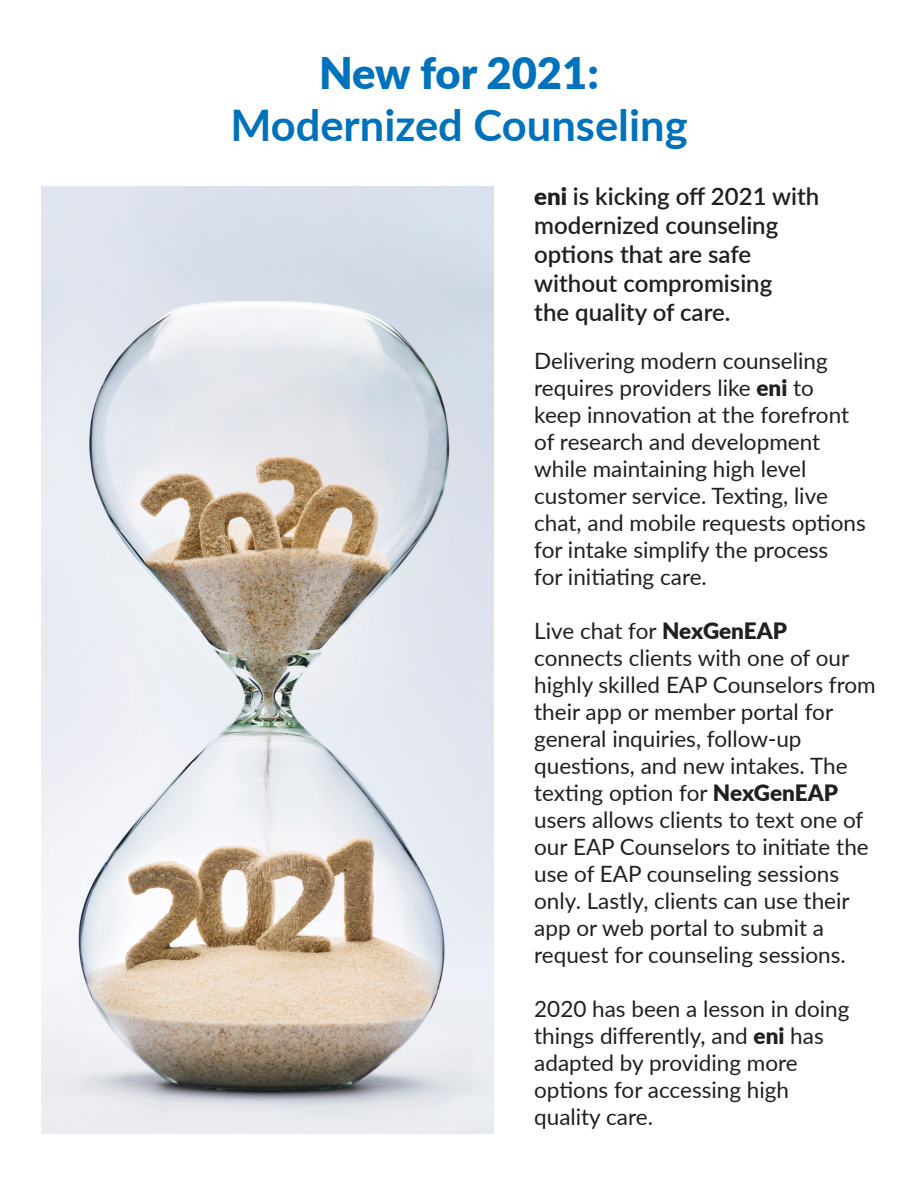
<style>
.page{position:relative;width:918px;height:1188px;background:#fff}
.page>*{position:absolute;margin:0;border:0;box-sizing:border-box;transform-origin:0 0}
.t1{font:700 43.5px "Lato";color:#0072bc}
.t2{font:900 43.5px "Lato";color:#0072bc}
.t3{font:600 24px/28.8px "Lato";color:#231f20}
.t4{font:22.5px/27px "Lato";color:#231f20}
.s1{font-weight:900}
</style>
<div class="page">
<hr style="left:0;top:0;width:1px;height:1188px;background:#5f5f62">
<img style="left:42px;top:186px;width:451px;height:948px">
<p class="t2" style="left:319px;top:40px;width:281px">New for 2021:</p>
<p class="t1" style="left:230px;top:93px;width:459px">Modernized Counseling</p>
<p class="t3" style="left:534px;top:181px;width:287px"><span class="s1">eni</span> is kicking off 2021 with modernized counseling</p>
<p class="t3" style="left:534px;top:239px;width:219px">options that are safe</p>
<p class="t3" style="left:534px;top:268px;width:240px">without compromising</p>
<p class="t3" style="left:534px;top:296px;width:198px">the quality of care.</p>
<p class="t4" style="left:534px;top:347px;width:295px">Delivering modern counseling</p>
<p class="t4" style="left:534px;top:374px;width:281px">requires providers like <span class="s1">eni</span> to</p>
<p class="t4" style="left:534px;top:401px;width:316px">keep innovation at the forefront</p>
<p class="t4" style="left:534px;top:428px;width:287px">of research and development while maintaining high level</p>
<p class="t4" style="left:534px;top:482px;width:333px">customer service. Texting, live chat, and mobile requests options for intake simplify the process</p>
<p class="t4" style="left:534px;top:563px;width:174px">for initiating care.</p>
<p class="t4" style="left:534px;top:617px;width:254px">Live chat for <span class="s1">NexGenEAP</span></p>
<p class="t4" style="left:534px;top:644px;width:343px">connects clients with one of our highly skilled EAP Counselors from their app or member portal for general inquiries, follow-up</p>
<p class="t4" style="left:534px;top:752px;width:336px">questions, and new intakes. The texting option for <span class="s1">NexGenEAP </span>users allows clients to text one of our EAP Counselors to initiate the use of EAP counseling sessions only. Lastly, clients can use their app or web portal to submit a</p>
<p class="t4" style="left:534px;top:941px;width:313px">request for counseling sessions.</p>
<p class="t4" style="left:534px;top:995px;width:317px">2020 has been a lesson in doing things differently, and <span class="s1">eni</span> has adapted by providing more</p>
<p class="t4" style="left:534px;top:1076px;width:256px">options for accessing high</p>
<p class="t4" style="left:534px;top:1103px;width:120px">quality care.</p>
</div>
